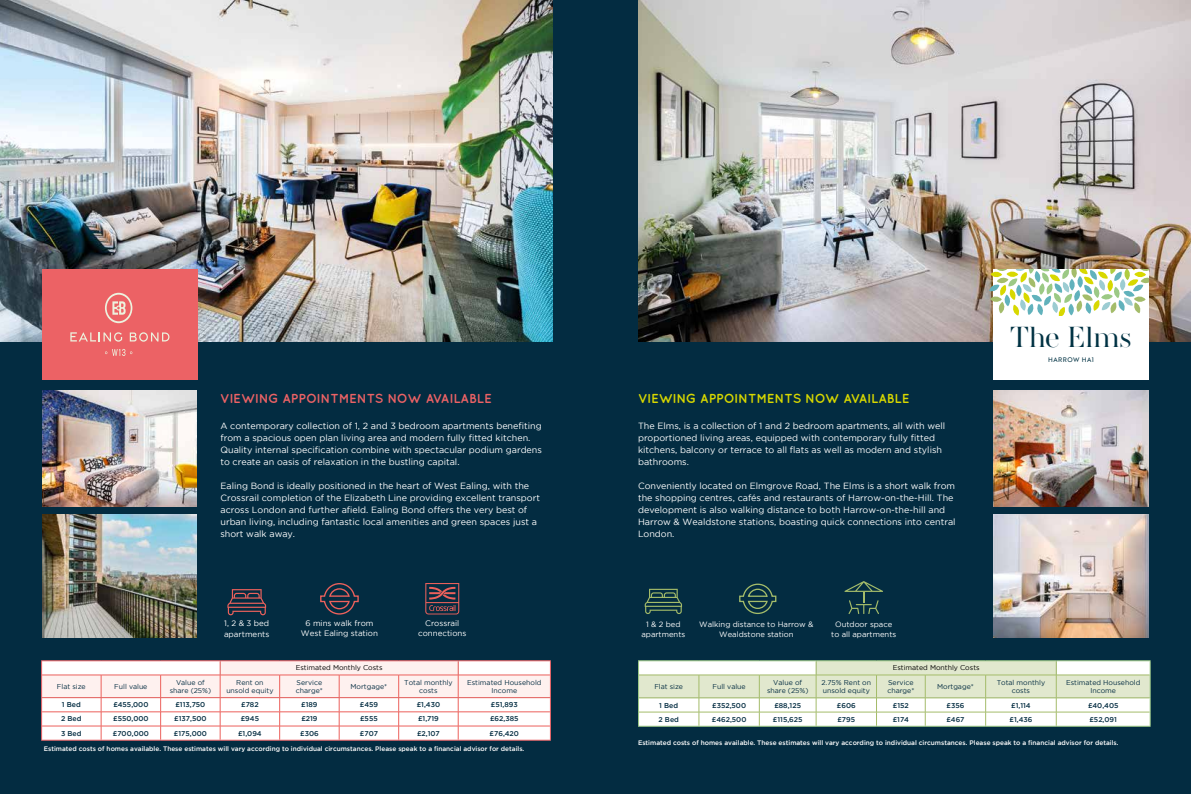
<style>
.page{position:relative;width:1191px;height:794px;background:#032c41}
.page>*{position:absolute;margin:0;border:0;box-sizing:border-box;transform-origin:0 0}
.t1{font:300 30px "AW Conqueror Didot";letter-spacing:.005em;color:#003243}
.t2{font:700 13px "Quicksand";color:#d8d800}
.t3{font:700 13px "Quicksand";color:#ec6265}
.t4{font:9px/12px "Gotham";color:#fff}
.t5{font:8px/10.3px "Gotham";color:#fff;text-align:center}
.t6{font:7.7px/9.9px "Gotham";color:#fff;text-align:center}
.t7{font:7px/8.5px "Gotham";color:#032c41;text-align:center}
.t8{font:500 7px "Gotham";color:#032c41}
.t9{font:7px "Gotham";color:#000}
.t10{font:500 6.5px "Gotham";color:#fff}
.t11{font:6.5px "Brother 1816 Printed";letter-spacing:.08em;color:#003243}
</style>
<div class="page">
<img style="left:993px;top:515px;width:155px;height:122px">
<img style="left:993px;top:390px;width:155px;height:116px">
<img style="left:638px;top:0;width:553px;height:341px">
<svg style="left:644px;top:589px;width:38px;height:25px"></svg>
<svg style="left:739px;top:583px;width:38px;height:31px"></svg>
<svg style="left:844px;top:581px;width:39px;height:33px"></svg>
<div style="left:993px;top:269px;width:155px;height:111px;background:#fff"></div>
<svg style="left:990px;top:270px;width:158px;height:45px"></svg>
<hr style="left:638px;top:660px;width:61px;height:1px;background:#9cc985">
<hr style="left:699px;top:660px;width:60px;height:1px;background:#9cc985">
<hr style="left:759px;top:660px;width:57px;height:1px;background:#9cc985">
<hr style="left:816px;top:660px;width:60px;height:1px;background:#9cc985">
<hr style="left:876px;top:660px;width:49px;height:1px;background:#9cc985">
<hr style="left:925px;top:660px;width:60px;height:1px;background:#9cc985">
<hr style="left:985px;top:660px;width:71px;height:1px;background:#9cc985">
<hr style="left:1056px;top:660px;width:94px;height:1px;background:#9cc985">
<svg style="left:638px;top:661px;width:512px;height:64px;background:#ebf0df"></svg>
<hr style="left:638px;top:725px;width:61px;height:1px;background:#9cc985">
<hr style="left:699px;top:725px;width:60px;height:1px;background:#9cc985">
<hr style="left:759px;top:725px;width:57px;height:1px;background:#9cc985">
<hr style="left:816px;top:725px;width:60px;height:1px;background:#9cc985">
<hr style="left:876px;top:725px;width:49px;height:1px;background:#9cc985">
<hr style="left:925px;top:725px;width:60px;height:1px;background:#9cc985">
<hr style="left:985px;top:725px;width:71px;height:1px;background:#9cc985">
<hr style="left:1056px;top:725px;width:94px;height:1px;background:#9cc985">
<svg style="left:320px;top:583px;width:39px;height:32px"></svg>
<svg style="left:425px;top:583px;width:34px;height:31px"></svg>
<img style="left:0;top:0;width:553px;height:341px">
<img style="left:42px;top:390px;width:155px;height:116px">
<img style="left:42px;top:515px;width:155px;height:122px">
<div style="left:42px;top:269px;width:155px;height:111px;background:#ec6265"></div>
<svg style="left:70px;top:332px;width:52px;height:10px"></svg>
<svg style="left:130px;top:332px;width:39px;height:10px"></svg>
<svg style="left:105px;top:349px;width:27px;height:7px"></svg>
<svg style="left:105px;top:293px;width:27px;height:30px"></svg>
<hr style="left:41px;top:660px;width:60px;height:1px;background:#ec6265">
<hr style="left:101px;top:660px;width:60px;height:1px;background:#ec6265">
<hr style="left:161px;top:660px;width:59px;height:1px;background:#ec6265">
<hr style="left:220px;top:660px;width:60px;height:1px;background:#ec6265">
<hr style="left:280px;top:660px;width:59px;height:1px;background:#ec6265">
<hr style="left:339px;top:660px;width:60px;height:1px;background:#ec6265">
<hr style="left:399px;top:660px;width:59px;height:1px;background:#ec6265">
<hr style="left:458px;top:660px;width:93px;height:1px;background:#ec6265">
<svg style="left:41px;top:661px;width:510px;height:78px;background:#fceeed"></svg>
<hr style="left:41px;top:739px;width:60px;height:1px;background:#ec6265">
<hr style="left:101px;top:739px;width:60px;height:1px;background:#ec6265">
<hr style="left:161px;top:739px;width:59px;height:1px;background:#ec6265">
<hr style="left:220px;top:739px;width:60px;height:1px;background:#ec6265">
<hr style="left:280px;top:739px;width:59px;height:1px;background:#ec6265">
<hr style="left:339px;top:739px;width:60px;height:1px;background:#ec6265">
<hr style="left:399px;top:739px;width:59px;height:1px;background:#ec6265">
<hr style="left:458px;top:739px;width:93px;height:1px;background:#ec6265">
<svg style="left:227px;top:589px;width:39px;height:26px"></svg>
<h2 class="t3" style="left:220px;top:390px;width:273px">VIEWING APPOINTMENTS NOW AVAILABLE</h2>
<p class="t4" style="left:220px;top:419px;width:323px">A contemporary collection of 1, 2 and 3 bedroom apartments benefiting from a spacious open plan living area and modern fully fitted kitchen.<br>Quality internal specification combine with spectacular podium gardens to create an oasis of relaxation in the bustling capital.</p>
<p class="t4" style="left:220px;top:479px;width:321px">Ealing Bond is ideally positioned in the heart of West Ealing, with the Crossrail completion of the Elizabeth Line providing excellent transport across London and further afield. Ealing Bond offers the very best of urban living, including fantastic local amenities and green spaces just a short walk away.</p>
<p class="t5" style="left:224px;top:618px;width:47px;text-align:left">1, 2 &amp; 3 bed apartments</p>
<p class="t5" style="left:301px;top:617px;width:79px">6 mins walk from<br>West Ealing station</p>
<p class="t5" style="left:418px;top:617px;width:50px">Crossrail connections</p>
<p class="t9" style="left:296px;top:664px;width:88px">Estimated Monthly Costs</p>
<p class="t7" style="left:57px;top:682px;width:30px">Flat size</p>
<p class="t7" style="left:114px;top:682px;width:35px">Full value</p>
<p class="t7" style="left:170px;top:678px;width:43px">Value of share (25%)</p>
<p class="t7" style="left:226px;top:678px;width:49px">Rent on unsold equity</p>
<p class="t7" style="left:296px;top:678px;width:28px;text-align:left">Service charge*</p>
<p class="t7" style="left:350px;top:682px;width:38px">Mortgage*</p>
<p class="t7" style="left:404px;top:678px;width:50px">Total monthly costs</p>
<p class="t7" style="left:467px;top:678px;width:76px">Estimated Household<br>Income</p>
<p class="t8" style="left:62px;top:701px;width:20px">1 Bed</p>
<p class="t8" style="left:113px;top:701px;width:37px">£455,000</p>
<p class="t8" style="left:175px;top:701px;width:31px">£113,750</p>
<p class="t8" style="left:241px;top:701px;width:19px">£782</p>
<p class="t8" style="left:301px;top:701px;width:18px">£189</p>
<p class="t8" style="left:360px;top:701px;width:20px">£459</p>
<p class="t8" style="left:417px;top:701px;width:25px">£1,430</p>
<p class="t8" style="left:491px;top:701px;width:28px">£51,893</p>
<p class="t8" style="left:61px;top:715px;width:22px">2 Bed</p>
<p class="t8" style="left:113px;top:715px;width:37px">£550,000</p>
<p class="t8" style="left:174px;top:715px;width:34px">£137,500</p>
<p class="t8" style="left:241px;top:715px;width:20px">£945</p>
<p class="t8" style="left:301px;top:715px;width:18px">£219</p>
<p class="t8" style="left:360px;top:715px;width:19px">£555</p>
<p class="t8" style="left:418px;top:715px;width:22px">£1,719</p>
<p class="t8" style="left:490px;top:715px;width:30px">£62,385</p>
<p class="t8" style="left:61px;top:729px;width:22px">3 Bed</p>
<p class="t8" style="left:113px;top:729px;width:37px">£700,000</p>
<p class="t8" style="left:174px;top:729px;width:34px">£175,000</p>
<p class="t8" style="left:238px;top:729px;width:25px">£1,094</p>
<p class="t8" style="left:300px;top:729px;width:20px">£306</p>
<p class="t8" style="left:360px;top:729px;width:20px">£707</p>
<p class="t8" style="left:417px;top:729px;width:24px">£2,107</p>
<p class="t8" style="left:489px;top:729px;width:31px">£76,420</p>
<p class="t10" style="left:44px;top:745px;width:482px">Estimated costs of homes available. These estimates will vary according to individual circumstances. Please speak to a financial advisor for details.</p>
<h2 class="t2" style="left:638px;top:390px;width:273px">VIEWING APPOINTMENTS NOW AVAILABLE</h2>
<p class="t4" style="left:638px;top:419px;width:309px">The Elms, is a collection of 1 and 2 bedroom apartments, all with well proportioned living areas, equipped with contemporary fully fitted kitchens, balcony or terrace to all flats as well as modern and stylish bathrooms.</p>
<p class="t4" style="left:638px;top:479px;width:319px">Conveniently located on Elmgrove Road, The Elms is a short walk from the shopping centres, cafés and restaurants of Harrow-on-the-Hill. The development is also walking distance to both Harrow-on-the-hill and Harrow &amp; Wealdstone stations, boasting quick connections into central London.</p>
<h1 class="t1" style="left:1010px;top:314px;width:123px">The Elms</h1>
<p class="t11" style="left:1048px;top:355px;width:47px">HARROW HA1</p>
<p class="t6" style="left:641px;top:619px;width:45px">1 &amp; 2 bed apartments</p>
<p class="t6" style="left:831px;top:619px;width:66px">Outdoor space to all apartments</p>
<p class="t6" style="left:699px;top:619px;width:116px">Walking distance to Harrow &amp;<br>Wealdstone station</p>
<p class="t9" style="left:892px;top:664px;width:88px">Estimated Monthly Costs</p>
<p class="t7" style="left:654px;top:682px;width:30px">Flat size</p>
<p class="t7" style="left:712px;top:682px;width:35px">Full value</p>
<p class="t7" style="left:767px;top:678px;width:43px">Value of share (25%)</p>
<p class="t7" style="left:821px;top:678px;width:51px;text-align:left">2.75% Rent on unsold equity</p>
<p class="t7" style="left:887px;top:678px;width:28px;text-align:left">Service charge*</p>
<p class="t7" style="left:937px;top:682px;width:38px">Mortgage*</p>
<p class="t7" style="left:996px;top:678px;width:50px">Total monthly costs</p>
<p class="t7" style="left:1066px;top:678px;width:76px">Estimated Household<br>Income</p>
<p class="t8" style="left:659px;top:701px;width:20px">1 Bed</p>
<p class="t8" style="left:712px;top:701px;width:35px">£352,500</p>
<p class="t8" style="left:774px;top:701px;width:28px">£88,125</p>
<p class="t8" style="left:837px;top:701px;width:20px">£606</p>
<p class="t8" style="left:893px;top:701px;width:17px">£152</p>
<p class="t8" style="left:946px;top:701px;width:19px">£356</p>
<p class="t8" style="left:1011px;top:701px;width:21px">£1,114</p>
<p class="t8" style="left:1088px;top:701px;width:32px">£40,405</p>
<p class="t8" style="left:658px;top:715px;width:22px">2 Bed</p>
<p class="t8" style="left:712px;top:715px;width:36px">£462,500</p>
<p class="t8" style="left:773px;top:715px;width:31px">£115,625</p>
<p class="t8" style="left:837px;top:715px;width:19px">£795</p>
<p class="t8" style="left:892px;top:715px;width:18px">£174</p>
<p class="t8" style="left:946px;top:715px;width:20px">£467</p>
<p class="t8" style="left:1009px;top:715px;width:24px">£1,436</p>
<p class="t8" style="left:1089px;top:715px;width:29px">£52,091</p>
<p class="t10" style="left:638px;top:739px;width:482px">Estimated costs of homes available. These estimates will vary according to individual circumstances. Please speak to a financial advisor for details.</p>
</div>
